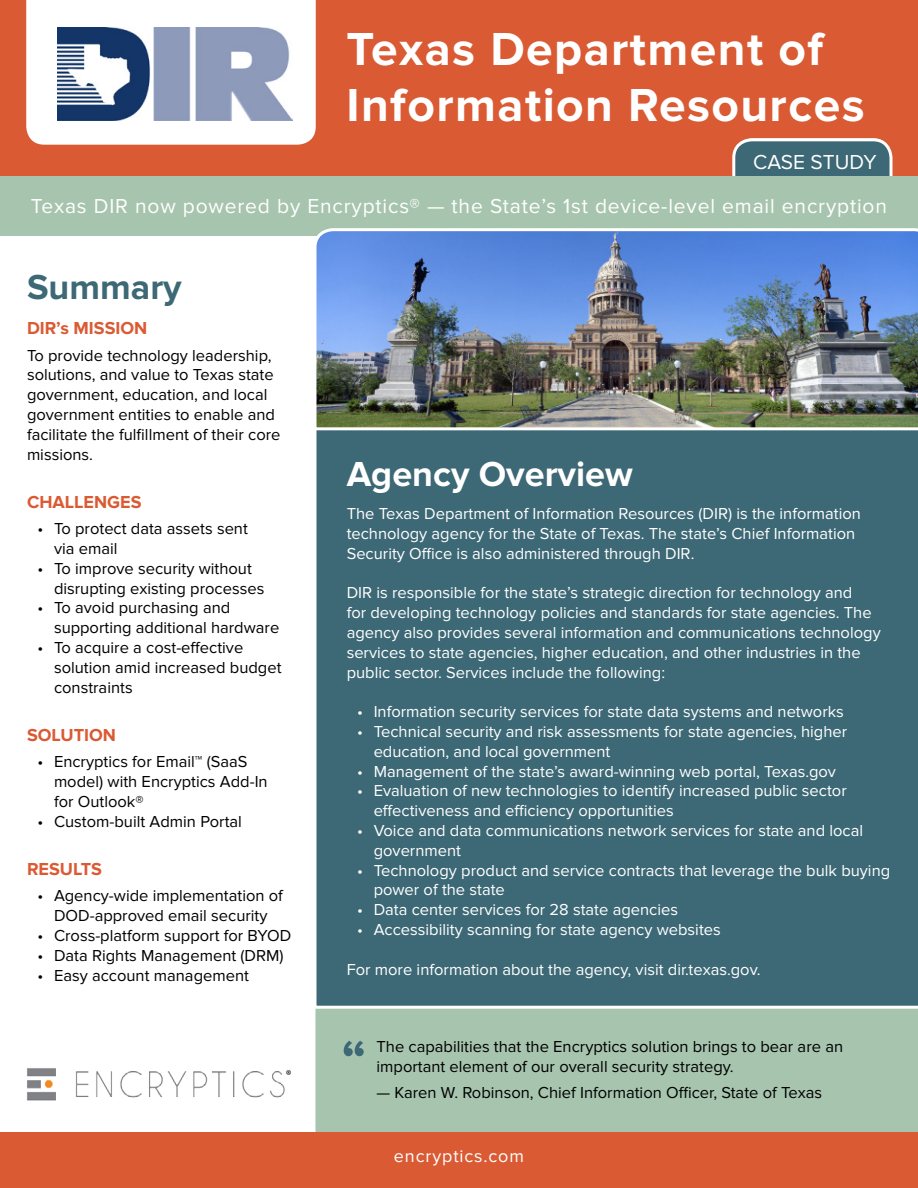
<style>
.page{position:relative;width:918px;height:1188px;background:#fff}
.page>*{position:absolute;margin:0;border:0;box-sizing:border-box;transform-origin:0 0}
.t1{font:700 54px "Proxima Nova";color:#3d6875}
.t2{font:700 48px/55.5px "Proxima Nova";letter-spacing:.03em;color:#fff}
.t3{font:700 36px "Proxima Nova";color:#fff}
.t4{font:700 36px "Proxima Nova";color:#3d6875}
.t5{font:21px/44.1px "Proxima Nova";letter-spacing:.04em;color:#fff}
.t6{font:700 18px "Proxima Nova";color:#da5a33}
.t7{font:18px "Proxima Nova";letter-spacing:.05em;color:#fff}
.t8{font:18px "Minion Pro";color:#000}
.t9{font:16.5px/19.8px "Proxima Nova";color:#fff}
.t10{font:16.5px/19.8px "Proxima Nova";color:#000}
</style>
<div class="page">
<div style="left:315px;top:1009px;width:603px;height:123px;background:#a7c4ae"></div>
<div style="left:0;top:0;width:918px;height:193px;background:#da5a33"></div>
<div style="left:26px;top:0;width:290px;height:145px;background:#fff"></div>
<img style="left:58px;top:28px;width:234px;height:92px">
<div style="left:315px;top:432px;width:603px;height:577px;background:#3d6875"></div>
<div style="left:734px;top:140px;width:157px;height:53px;background:#3d6875;border-radius:18px"></div>
<div style="left:732px;top:138px;width:161px;height:56px;border:3px solid #fff;border-radius:18px"></div>
<div style="left:0;top:176px;width:918px;height:60px;background:#a7c4ae"></div>
<img style="left:316px;top:228px;width:602px;height:204px">
<div style="left:0;top:1132px;width:918px;height:56px;background:#da5a33"></div>
<img style="left:27px;top:1068px;width:258px;height:33px">
<h2 class="t2" style="left:346px;top:23px;width:520px">Texas Department of<br>Information Resources</h2>
<p class="t5" style="left:31px;top:140px;width:858px;text-indent:722px">CASE STUDY<br>Texas DIR now powered by Encryptics® — the State’s 1st device-level email encryption</p>
<h3 class="t4" style="left:27px;top:266px;width:156px">Summary</h3>
<p class="t6" style="left:27px;top:318px;width:122px">DIR’s MISSION</p>
<p class="t10" style="left:27px;top:345px;width:255px">To provide technology leadership, solutions, and value to Texas state government, education, and local government entities to enable and facilitate the fulfillment of their core missions.</p>
<p class="t6" style="left:27px;top:491px;width:116px">CHALLENGES</p>
<p class="t10" style="left:54px;top:519px;width:195px;text-indent:-16px">• To protect data assets sent via email</p>
<p class="t10" style="left:54px;top:559px;width:212px;text-indent:-16px">• To improve security without disrupting existing processes</p>
<p class="t10" style="left:54px;top:598px;width:227px;text-indent:-16px">• To avoid purchasing and supporting additional hardware</p>
<p class="t10" style="left:54px;top:638px;width:229px;text-indent:-16px">• To acquire a cost-effective solution amid increased budget constraints</p>
<p class="t6" style="left:27px;top:724px;width:91px">SOLUTION</p>
<p class="t10" style="left:54px;top:752px;width:215px;text-indent:-16px">• Encryptics for Email™ (SaaS model) with Encryptics Add-In for Outlook®</p>
<p class="t10" style="left:38px;top:812px;width:206px">• Custom-built Admin Portal</p>
<p class="t6" style="left:27px;top:859px;width:76px">RESULTS</p>
<p class="t10" style="left:38px;top:886px;width:247px;text-align:center">• Agency-wide implementation of<br>DOD-approved email security</p>
<p class="t10" style="left:38px;top:926px;width:255px">• Cross-platform support for BYOD</p>
<p class="t10" style="left:38px;top:946px;width:248px">• Data Rights Management (DRM)</p>
<p class="t10" style="left:38px;top:966px;width:213px">• Easy account management</p>
<p class="t8" style="left:286px;top:1064px;width:7px">®</p>
<h3 class="t3" style="left:347px;top:453px;width:288px">Agency Overview</h3>
<p class="t9" style="left:347px;top:504px;width:516px">The Texas Department of Information Resources (DIR) is the information technology agency for the State of Texas. The state’s Chief Information<br>Security Office is also administered through DIR.</p>
<p class="t9" style="left:347px;top:583px;width:536px">DIR is responsible for the state’s strategic direction for technology and<br>for developing technology policies and standards for state agencies. The agency also provides several information and communications technology services to state agencies, higher education, and other industries in the public sector. Services include the following:</p>
<p class="t9" style="left:357px;top:702px;width:488px">• Information security services for state data systems and networks</p>
<p class="t9" style="left:374px;top:722px;width:475px;text-indent:-16px">• Technical security and risk assessments for state agencies, higher education, and local government</p>
<p class="t9" style="left:357px;top:762px;width:480px">• Management of the state’s award-winning web portal, Texas.gov</p>
<p class="t9" style="left:374px;top:781px;width:475px;text-indent:-16px">• Evaluation of new technologies to identify increased public sector effectiveness and efficiency opportunities</p>
<p class="t9" style="left:374px;top:821px;width:491px;text-indent:-16px">• Voice and data communications network services for state and local government</p>
<p class="t9" style="left:374px;top:861px;width:518px;text-indent:-16px">• Technology product and service contracts that leverage the bulk buying power of the state</p>
<p class="t9" style="left:357px;top:900px;width:322px">• Data center services for 28 state agencies</p>
<p class="t9" style="left:357px;top:920px;width:365px">• Accessibility scanning for state agency websites</p>
<p class="t9" style="left:347px;top:960px;width:415px">For more information about the agency, visit dir.texas.gov.</p>
<h1 class="t1" style="left:342px;top:1028px;width:26px">“</h1>
<p class="t10" style="left:377px;top:1037px;width:468px">The capabilities that the Encryptics solution brings to bear are an important element of our overall security strategy.</p>
<p class="t10" style="left:377px;top:1083px;width:447px">— Karen W. Robinson, Chief Information Officer, State of Texas</p>
<p class="t7" style="left:394px;top:1146px;width:132px">encryptics.com</p>
</div>
